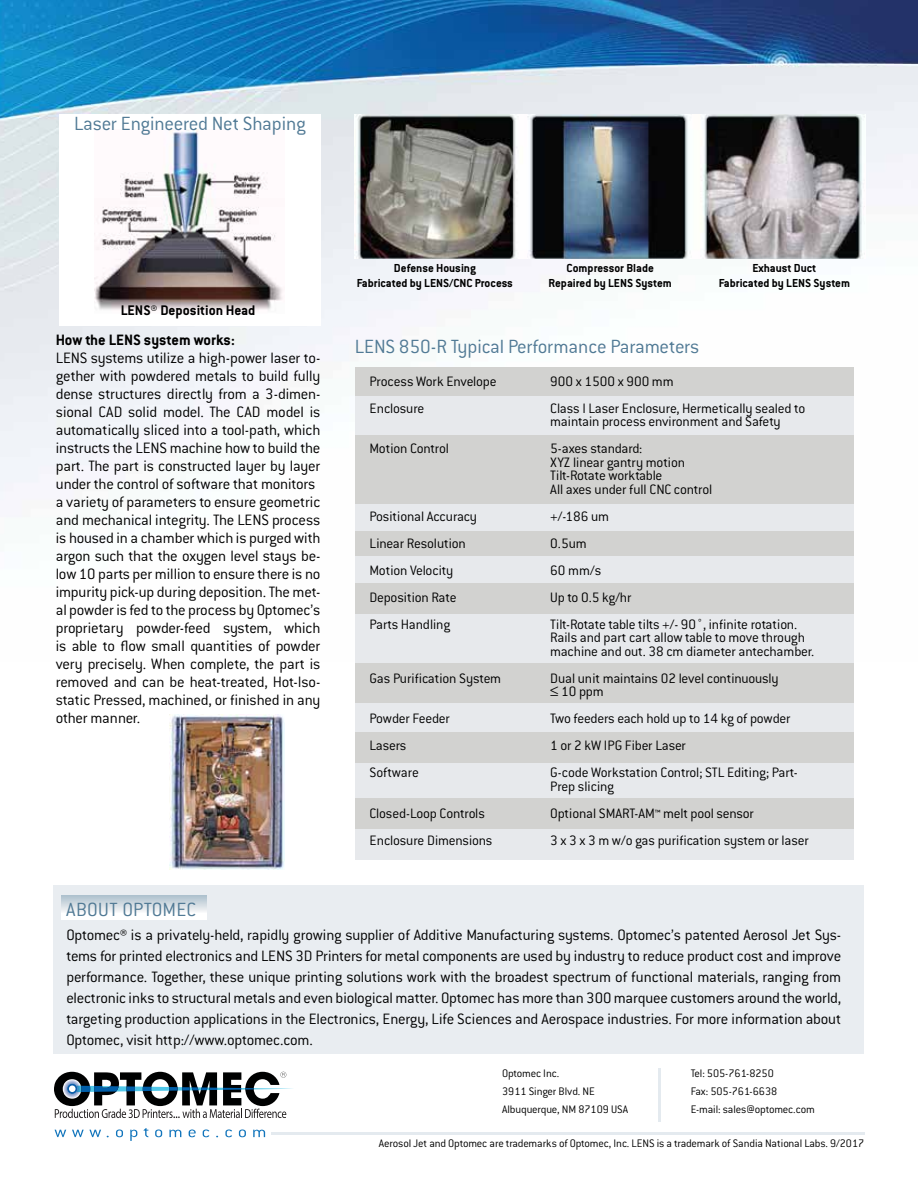
<style>
.page{position:relative;width:918px;height:1188px;background:#fff}
.page>*{position:absolute;margin:0;border:0;box-sizing:border-box;transform-origin:0 0}
.t1{font:300 21px "Conduit ITC";letter-spacing:-.005em;color:#517a95}
.t2{font:300 16.5px/18px "Conduit ITC";letter-spacing:-.015em;color:#000;text-align:justify}
.t3{font:700 16.5px "Conduit ITC";color:#000}
.t4{font:700 15.3px "Conduit ITC";color:#000}
.t5{font:300 15px/27px "Conduit ITC";letter-spacing:-.01em;color:#000}
.t6{font:700 12.75px/15px "Conduit ITC";color:#000;text-align:center}
.t7{font:300 12px/18px "Conduit ITC";letter-spacing:-.01em;color:#000}
</style>
<div class="page">
<img style="left:0;top:0;width:918px;height:614px">
<svg style="left:54px;top:1072px;width:239px;height:46px"></svg>
<div style="left:69px;top:1086px;width:7px;height:6px;background:#fff;border-radius:50%"></div>
<svg style="left:55px;top:1130px;width:11px;height:7px"></svg>
<svg style="left:72px;top:1130px;width:29px;height:7px"></svg>
<svg style="left:116px;top:1130px;width:7px;height:7px"></svg>
<svg style="left:130px;top:1130px;width:7px;height:11px"></svg>
<svg style="left:144px;top:1128px;width:4px;height:9px"></svg>
<svg style="left:155px;top:1130px;width:7px;height:7px"></svg>
<svg style="left:169px;top:1130px;width:12px;height:7px"></svg>
<svg style="left:189px;top:1129px;width:7px;height:8px"></svg>
<svg style="left:203px;top:1129px;width:6px;height:8px"></svg>
<svg style="left:225px;top:1129px;width:7px;height:8px"></svg>
<svg style="left:239px;top:1130px;width:7px;height:7px"></svg>
<svg style="left:253px;top:1130px;width:12px;height:7px"></svg>
<hr style="left:272px;top:1132px;width:593px;height:3px;background:#e4eaef">
<hr style="left:659px;top:1068px;width:2px;height:54px;background:#e4eaef">
<div style="left:53px;top:886px;width:811px;height:168px;background:#e9edf1"></div>
<svg style="left:62px;top:895px;width:144px;height:25px"></svg>
<div style="left:59px;top:114px;width:261px;height:212px;background:#fff"></div>
<div style="left:355px;top:531px;width:499px;height:26px;background:#d2d2d0"></div>
<div style="left:355px;top:501px;width:499px;height:30px;background:#e7e9ec"></div>
<div style="left:355px;top:435px;width:499px;height:68px;background:#d2d2d0"></div>
<div style="left:355px;top:395px;width:499px;height:40px;background:#e7e9ec"></div>
<div style="left:355px;top:367px;width:499px;height:29px;background:#d2d2d0"></div>
<div style="left:355px;top:583px;width:499px;height:30px;background:#d2d2d0"></div>
<div style="left:355px;top:557px;width:499px;height:26px;background:#e7e9ec"></div>
<div style="left:355px;top:614px;width:499px;height:50px;background:#e7e9ec"></div>
<div style="left:355px;top:703px;width:499px;height:31px;background:#e7e9ec"></div>
<div style="left:355px;top:663px;width:499px;height:40px;background:#d2d2d0"></div>
<div style="left:355px;top:733px;width:499px;height:30px;background:#d2d2d0"></div>
<div style="left:355px;top:763px;width:499px;height:35px;background:#e7e9ec"></div>
<div style="left:355px;top:798px;width:499px;height:31px;background:#d2d2d0"></div>
<div style="left:355px;top:829px;width:499px;height:31px;background:#e7e9ec"></div>
<img style="left:95px;top:130px;width:188px;height:180px">
<img style="left:355px;top:114px;width:511px;height:145px">
<img style="left:169px;top:714px;width:116px;height:156px">
<p class="t1" style="left:74px;top:111px;width:233px">Laser Engineered Net Shaping</p>
<p class="t4" style="left:121px;top:301px;width:136px">LENS® Deposition Head</p>
<p class="t3" style="left:56px;top:329px;width:181px">How the LENS system works:</p>
<p class="t2" style="left:56px;top:348px;width:266px;text-align:left">LENS systems utilize a high-power laser to&shy;gether with powdered metals to build fully dense structures directly from a 3-dimen&shy;sional CAD solid model. The CAD model is automatically sliced into a tool-path, which instructs the LENS machine how to build the part. The part is constructed layer by layer under the control of software that monitors a variety of parameters to ensure geometric and mechanical integrity. The LENS process is housed in a chamber which is purged with argon such that the oxygen level stays be&shy;low 10 parts per million to ensure there is no impurity pick-up during deposition. The met&shy;al powder is fed to the process by Optomec’s proprietary powder-feed system, which is able to flow small quantities of powder very precisely. When complete, the part is removed and can be heat-treated, Hot-Iso&shy;static Pressed, machined, or finished in any other manner.</p>
<p class="t6" style="left:357px;top:260px;width:158px">Defense Housing<br>Fabricated by LENS/CNC Process</p>
<p class="t6" style="left:549px;top:260px;width:125px">Compressor Blade<br>Repaired by LENS System</p>
<p class="t6" style="left:719px;top:260px;width:133px">Exhaust Duct<br>Fabricated by LENS System</p>
<p class="t1" style="left:355px;top:333px;width:346px">LENS 850-R Typical Performance Parameters</p>
<p class="t5" style="left:370px;top:367px;width:129px">Process Work Envelope<br>Enclosure</p>
<p class="t5" style="left:370px;top:434px;width:81px">Motion Control</p>
<p class="t5" style="left:550px;top:367px;width:256px">900 x 1500 x 900 mm<br>Class I Laser Enclosure, Hermetically sealed to</p>
<p class="t5" style="left:550px;top:407px;width:232px">maintain process environment and Safety<br>5-axes standard:</p>
<p class="t5" style="left:550px;top:455px;width:163px;line-height:13.5px">XYZ linear gantry motion<br>Tilt-Rotate worktable<br>All axes under full CNC control</p>
<p class="t5" style="left:550px;top:502px;width:248px">+/-186 um<br>0.5um<br>60 mm/s<br>Up to 0.5 kg/hr<br>Tilt-Rotate table tilts +/- 90˚, infinite rotation.</p>
<p class="t5" style="left:550px;top:630px;width:266px;line-height:13.5px">Rails and part cart allow table to move through machine and out. 38 cm diameter antechamber.</p>
<p class="t5" style="left:550px;top:671px;width:230px;line-height:13.5px">Dual unit maintains O2 level continuously ≤ 10 ppm</p>
<p class="t5" style="left:550px;top:704px;width:249px">Two feeders each hold up to 14 kg of powder<br>1 or 2 kW IPG Fiber Laser<br>G-code Workstation Control; STL Editing; Part-</p>
<p class="t5" style="left:550px;top:772px;width:260px">Prep slicing<br>Optional SMART-AM™ melt pool sensor<br>3 x 3 x 3 m w/o gas purification system or laser</p>
<p class="t5" style="left:370px;top:502px;width:109px">Positional Accuracy<br>Linear Resolution<br>Motion Velocity<br>Deposition Rate<br>Parts Handling</p>
<p class="t5" style="left:370px;top:664px;width:133px">Gas Purification System</p>
<p class="t5" style="left:370px;top:704px;width:82px">Powder Feeder<br>Lasers<br>Software</p>
<p class="t5" style="left:370px;top:799px;width:124px">Closed-Loop Controls<br>Enclosure Dimensions</p>
<p class="t1" style="left:66px;top:896px;width:132px">ABOUT OPTOMEC</p>
<p class="t2" style="left:66px;top:924px;width:776px;line-height:21px">Optomec® is a privately-held, rapidly growing supplier of Additive Manufacturing systems. Optomec’s patented Aerosol Jet Sys&shy;tems for printed electronics and LENS 3D Printers for metal components are used by industry to reduce product cost and improve performance. Together, these unique printing solutions work with the broadest spectrum of functional materials, ranging from electronic inks to structural metals and even biological matter. Optomec has more than 300 marquee customers around the world, targeting production applications in the Electronics, Energy, Life Sciences and Aerospace industries. For more information about Optomec, visit http://www.optomec.com.</p>
<p class="t7" style="left:502px;top:1064px;width:127px">Optomec Inc.<br>3911 Singer Blvd. NE<br>Albuquerque, NM 87109 USA</p>
<p class="t7" style="left:691px;top:1064px;width:126px">Tel: 505-761-8250<br>Fax: 505-761-6638<br>E-mail: sales@optomec.com</p>
<p class="t7" style="left:379px;top:1133px;width:487px">Aerosol Jet and Optomec are trademarks of Optomec, Inc. LENS is a trademark of Sandia National Labs. 9/2017</p>
</div>
